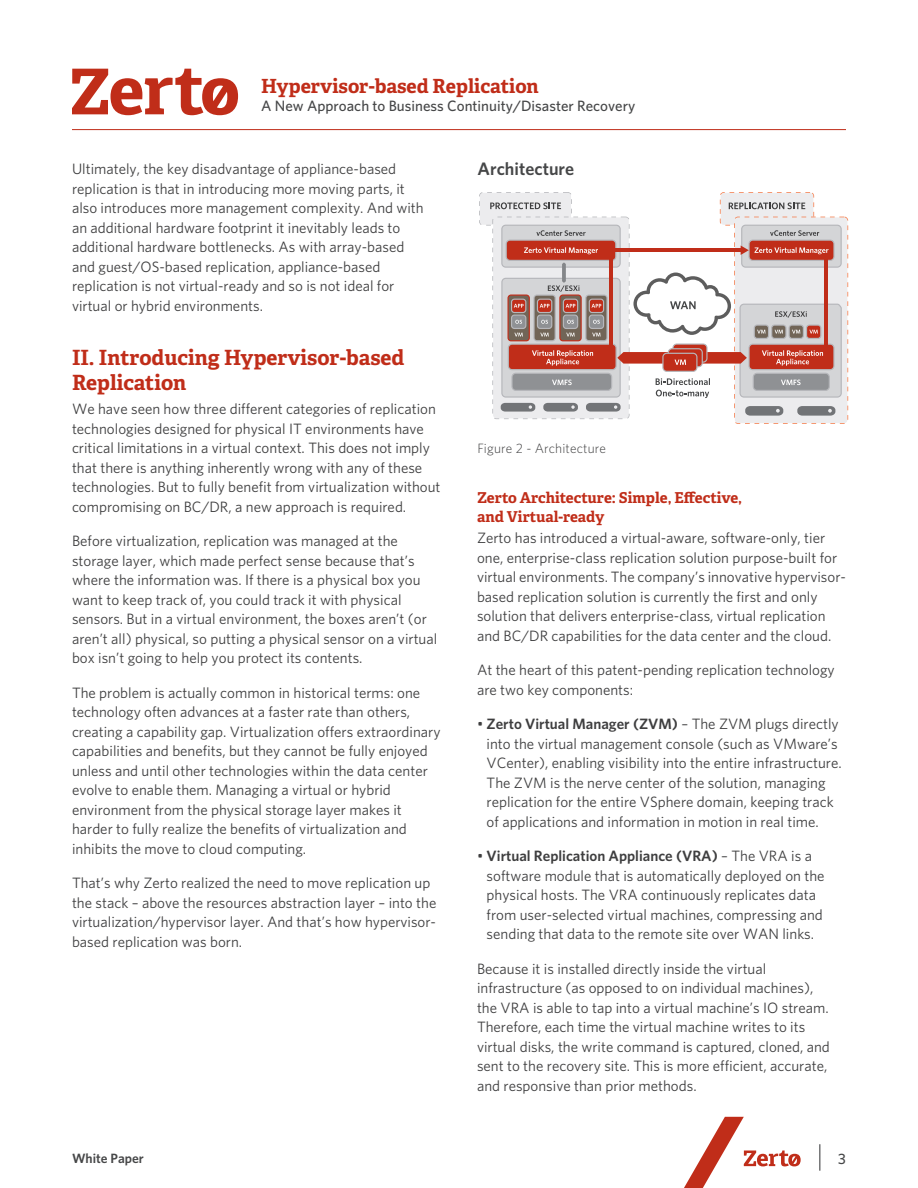
<style>
.page{position:relative;width:918px;height:1188px;background:#fff}
.page>*{position:absolute;margin:0;border:0;box-sizing:border-box;transform-origin:0 0}
.t1{font:700 21px/25.5px "Adelle Basic";color:#c02d19}
.t2{font:700 19.5px "Adelle Basic";color:#c02d19}
.t3{font:600 18px "Whitney";color:#464748}
.t4{font:15px/19.5px "Whitney";color:#3e3e3f}
.t5{font:700 15px/19.5px "Adelle Basic";color:#c02d19}
.t6{font:500 15px "Whitney";color:#464748}
.t7{font:300 13.5px "Whitney";letter-spacing:.01em;color:#3e3e3f}
.t8{font:600 13.5px "Whitney";color:#464748}
.s1{font-weight:600}
</style>
<div class="page">
<svg style="left:72px;top:69px;width:166px;height:46px"></svg>
<hr style="left:72px;top:129px;width:774px;height:1px;background:#c02d19">
<svg style="left:819px;top:1144px;width:1px;height:27px"></svg>
<svg style="left:684px;top:1117px;width:117px;height:71px"></svg>
<svg style="left:479px;top:192px;width:369px;height:232px"></svg>
<p class="t2" style="left:261px;top:73px;width:279px">Hypervisor-based Replication</p>
<p class="t6" style="left:261px;top:97px;width:376px">A New Approach to Business Continuity/Disaster Recovery</p>
<p class="t4" style="left:72px;top:159px;width:353px">Ultimately, the key disadvantage of appliance-based replication is that in introducing more moving parts, it also introduces more management complexity. And with an additional hardware footprint it inevitably leads to additional hardware bottlenecks. As with array-based and guest/OS-based replication, appliance-based replication is not virtual-ready and so is not ideal for virtual or hybrid environments.</p>
<p class="t1" style="left:72px;top:344px;width:334px">II. Introducing Hypervisor-based<br>Replication</p>
<p class="t4" style="left:72px;top:399px;width:370px">We have seen how three different categories of replication technologies designed for physical IT environments have critical limitations in a virtual context. This does not imply that there is anything inherently wrong with any of these technologies. But to fully benefit from virtualization without compromising on BC/DR, a new approach is required.</p>
<p class="t4" style="left:72px;top:531px;width:367px">Before virtualization, replication was managed at the storage layer, which made perfect sense because that’s where the information was. If there is a physical box you want to keep track of, you could track it with physical sensors. But in a virtual environment, the boxes aren’t (or aren’t all) physical, so putting a physical sensor on a virtual box isn’t going to help you protect its contents.</p>
<p class="t4" style="left:72px;top:682px;width:370px">The problem is actually common in historical terms: one technology often advances at a faster rate than others, creating a capability gap. Virtualization offers extraordinary capabilities and benefits, but they cannot be fully enjoyed unless and until other technologies within the data center evolve to enable them. Managing a virtual or hybrid environment from the physical storage layer makes it harder to fully realize the benefits of virtualization and inhibits the move to cloud computing.</p>
<p class="t4" style="left:72px;top:873px;width:366px">That’s why Zerto realized the need to move replication up the stack – above the resources abstraction layer – into the virtualization/hypervisor layer. And that’s how hypervisor&shy;based replication was born.</p>
<p class="t3" style="left:478px;top:158px;width:98px">Architecture</p>
<p class="t7" style="left:477px;top:440px;width:130px">Figure 2 - Architecture</p>
<p class="t5" style="left:477px;top:488px;width:266px">Zerto Architecture: Simple, Effective, and Virtual-ready</p>
<p class="t4" style="left:477px;top:528px;width:371px">Zerto has introduced a virtual-aware, software-only, tier one, enterprise-class replication solution purpose-built for virtual environments. The company’s innovative hypervisor&shy;based replication solution is currently the first and only solution that delivers enterprise-class, virtual replication and BC/DR capabilities for the data center and the cloud.</p>
<p class="t4" style="left:477px;top:660px;width:359px">At the heart of this patent-pending replication technology are two key components:</p>
<p class="t4" style="left:487px;top:714px;width:357px;text-indent:-10px">• <span class="s1">Zerto Virtual Manager (ZVM)</span> – The ZVM plugs directly into the virtual management console (such as VMware’s VCenter), enabling visibility into the entire infrastructure.<br>The ZVM is the nerve center of the solution, managing replication for the entire VSphere domain, keeping track of applications and information in motion in real time.</p>
<p class="t4" style="left:487px;top:846px;width:339px;text-indent:-10px">• <span class="s1">Virtual Replication Appliance (VRA)</span> – The VRA is a software module that is automatically deployed on the physical hosts. The VRA continuously replicates data from user-selected virtual machines, compressing and sending that data to the remote site over WAN links.</p>
<p class="t4" style="left:477px;top:958px;width:354px">Because it is installed directly inside the virtual infrastructure (as opposed to on individual machines), the VRA is able to tap into a virtual machine’s IO stream.<br>Therefore, each time the virtual machine writes to its virtual disks, the write command is captured, cloned, and sent to the recovery site. This is more efficient, accurate, and responsive than prior methods.</p>
<p class="t8" style="left:72px;top:1150px;width:73px">White Paper</p>
<p class="t6" style="left:838px;top:1149px;width:9px">3</p>
</div>
